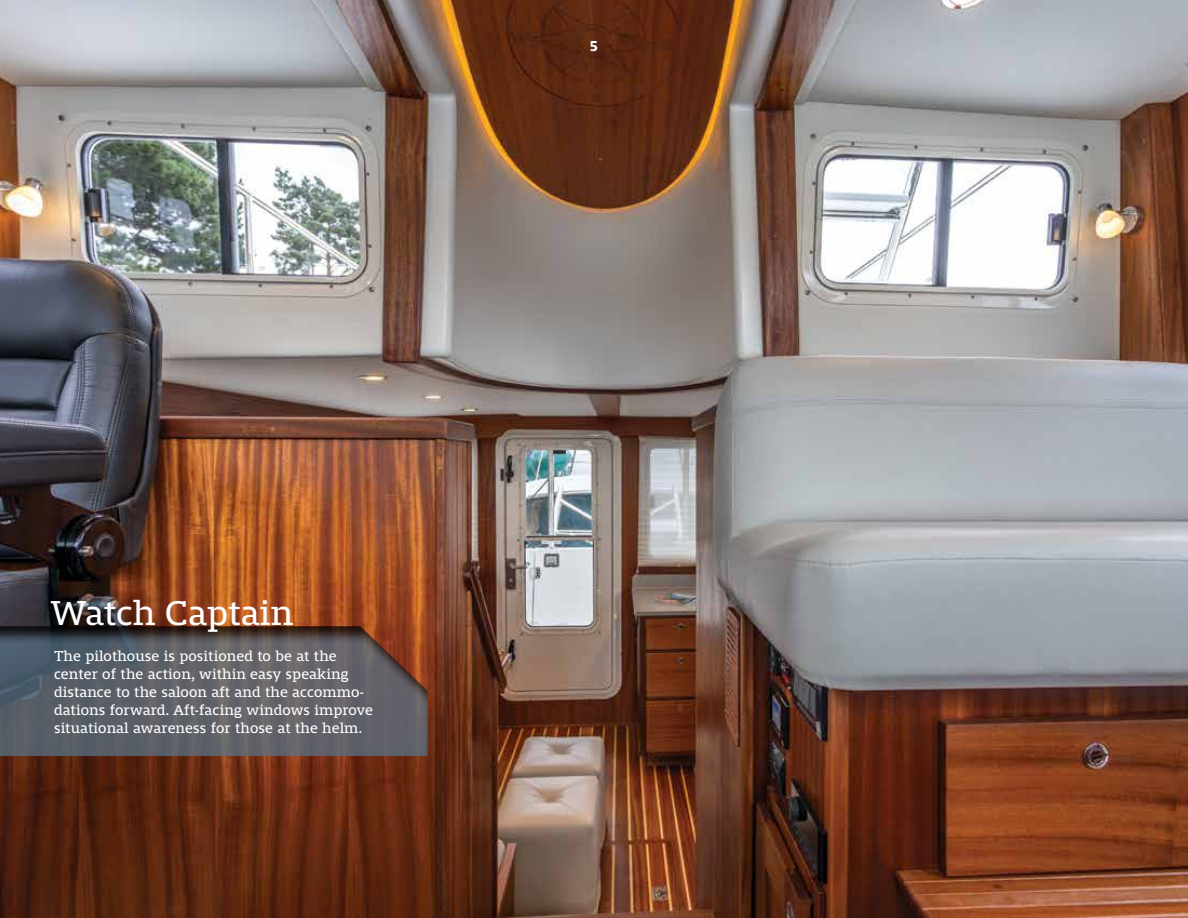
<style>
.page{position:relative;width:1188px;height:918px;background:#fff}
.page>*{position:absolute;margin:0;border:0;box-sizing:border-box;transform-origin:0 0}
.t1{font:36px "Mislab Std";color:#fff}
.t2{font:15px/18px "Mislab Std";letter-spacing:.01em;color:#fff}
.t3{font:700 15px "Mislab Std";color:#fff}
</style>
<div class="page">
<img style="left:0;top:0;width:1188px;height:918px">
<svg style="left:0;top:625px;width:429px;height:132px;background:#5c595e"></svg>
<p class="t3" style="left:590px;top:39px;width:10px">5</p>
<h1 class="t1" style="left:50px;top:595px;width:245px">Watch Captain</h1>
<p class="t2" style="left:54px;top:648px;width:321px">The pilothouse is positioned to be at the center of the action, within easy speaking distance to the saloon aft and the accommo&shy;dations forward. Aft-facing windows improve situational awareness for those at the helm.</p>
</div>
